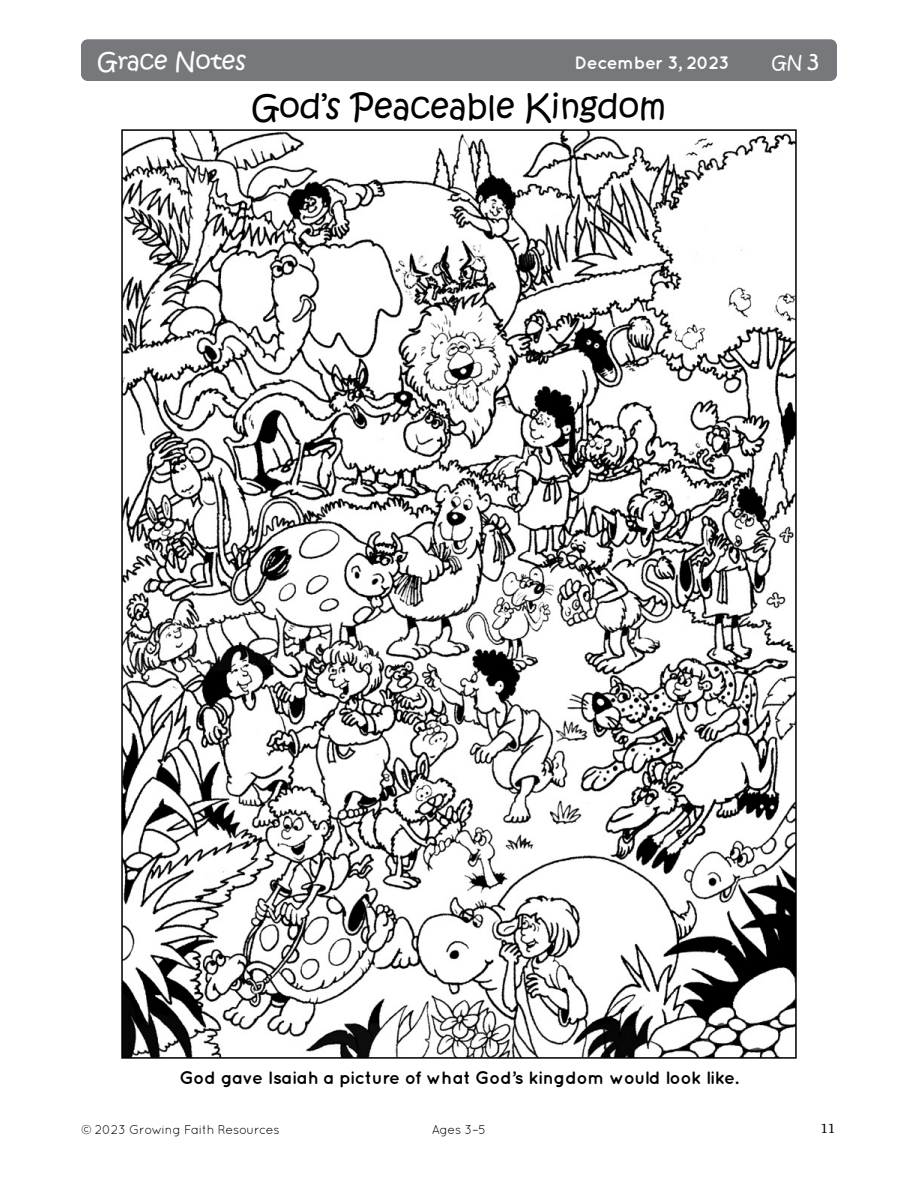
<style>
.page{position:relative;width:918px;height:1188px;background:#fff}
.page>*{position:absolute;margin:0;border:0;box-sizing:border-box;transform-origin:0 0}
.t1{font:33px "Kristen Normal ITC Std";color:#000}
.t2{font:24px "Kristen Normal ITC Std";color:#fff}
.t3{font:700 18px "Quicksand";letter-spacing:-.02em;color:#000}
.t4{font:700 18px "Quicksand";letter-spacing:-.03em;color:#fff}
.t5{font:18px "Kristen Normal ITC Std";color:#fff}
.t6{font:13.5px "Charter ITC Std";color:#000}
.t7{font:12.75px "Quicksand";letter-spacing:-.02em;color:#000}
.s1{font-size:24px}
</style>
<div class="page">
<div style="left:81px;top:39px;width:756px;height:42px;background:#77787b;border-radius:7px"></div>
<img style="left:124px;top:132px;width:670px;height:924px">
<h2 class="t2" style="left:98px;top:46px;width:150px">Grace Notes</h2>
<p class="t4" style="left:575px;top:52px;width:156px">December 3, 2023</p>
<p class="t5" style="left:772px;top:50px;width:49px">GN <span class="s1">3</span></p>
<h1 class="t1" style="left:252px;top:85px;width:416px">God’s Peaceable Kingdom</h1>
<p class="t3" style="left:179px;top:1067px;width:561px">God gave Isaiah a picture of what God’s kingdom would look like.</p>
<p class="t7" style="left:81px;top:1122px;width:200px">© 2023 Growing Faith Resources</p>
<p class="t7" style="left:432px;top:1122px;width:56px">Ages 3–5</p>
<p class="t6" style="left:820px;top:1120px;width:17px">11</p>
</div>
